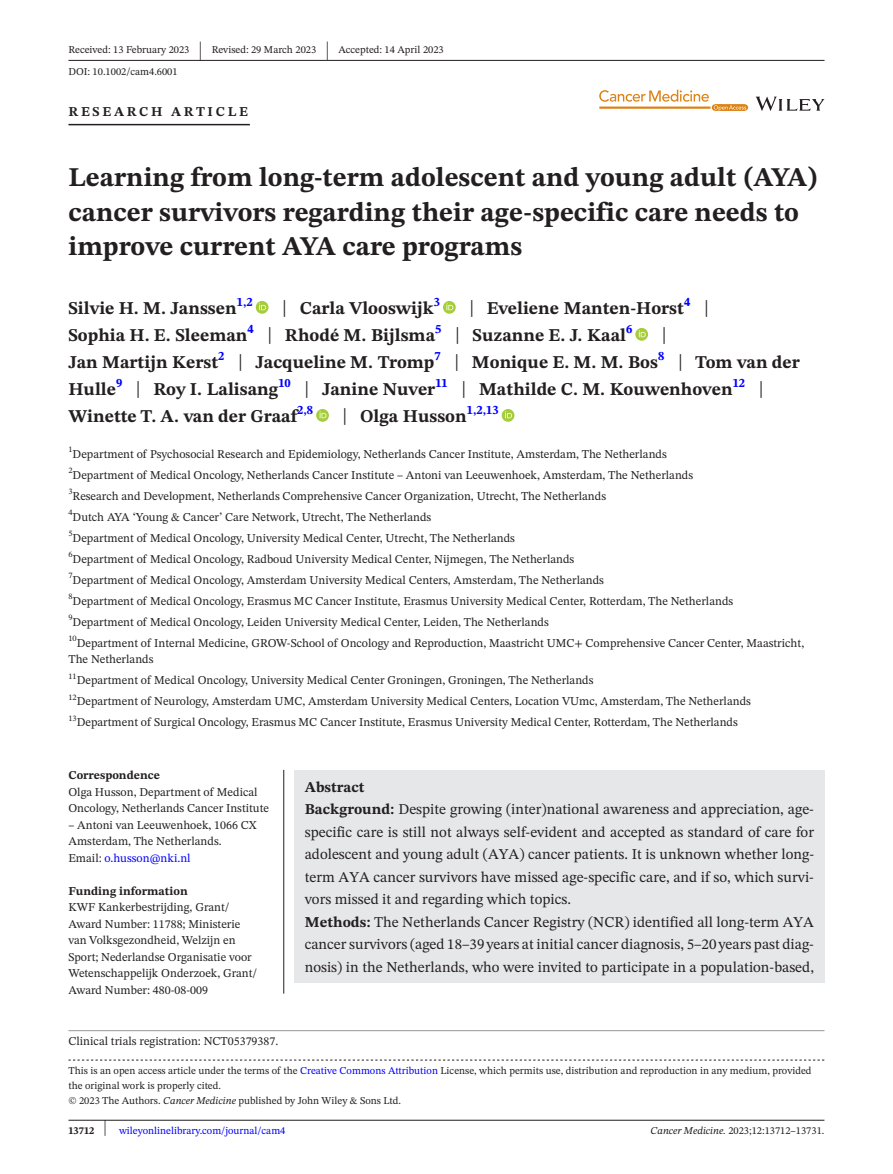
<style>
.page{position:relative;width:893px;height:1174px;background:#fff}
.page>*{position:absolute;margin:0;border:0;box-sizing:border-box;transform-origin:0 0}
.t1{font:700 27px/34.5px "STIX Two Text";color:#231f20}
.t2{font:25.65px "STIX Two Text";color:#231f20;scale:.49 1}
.t3{font:23.4px "STIX Two Text";color:#231f20;scale:.77 1}
.t4{font:700 18px/27px "STIX Two Text";color:#231f20}
.t5{font:15px/22.5px "STIX Two Text";color:#231f20}
.t6{font:700 13.5px "STIX Two Text";letter-spacing:.2em;color:#231f20}
.t7{font:700 12.6px "STIX Two Text";color:#00f}
.t8{font:12px/16.5px "STIX Two Text";color:#231f20}
.t9{font:700 12px "STIX Two Text";color:#231f20}
.t10{font:10.5px/15px "STIX Two Text";color:#231f20}
.t11{font:10.5px "STIX Two Text";color:#00f}
.t12{font:8.4px "STIX Two Text";color:#231f20}
.s1{font-weight:400;font-size:23.4px}
.s2{font-family:"STIX"}
.s3{color:#00f}
.s4{font-weight:700}
.s5{font-style:italic}
.s6{font-weight:700;color:#231f20}
.s7{font-size:22.2px;color:#231f20}
</style>
<div class="page">
<hr style="left:68px;top:1119px;width:756px;height:1px;background:#231f20">
<svg style="left:756px;top:97px;width:68px;height:14px"></svg>
<svg style="left:599px;top:90px;width:149px;height:21px"></svg>
<hr style="left:68px;top:60px;width:756px;height:1px;background:#231f20">
<hr style="left:68px;top:124px;width:182px;height:1px;background:#231f20">
<svg style="left:256px;top:301px;width:12px;height:13px"></svg>
<svg style="left:259px;top:303px;width:7px;height:7px"></svg>
<svg style="left:443px;top:301px;width:13px;height:13px"></svg>
<svg style="left:446px;top:303px;width:7px;height:7px"></svg>
<svg style="left:635px;top:328px;width:13px;height:13px"></svg>
<svg style="left:639px;top:330px;width:7px;height:7px"></svg>
<svg style="left:316px;top:409px;width:13px;height:13px"></svg>
<svg style="left:320px;top:411px;width:6px;height:7px"></svg>
<svg style="left:502px;top:409px;width:12px;height:13px"></svg>
<svg style="left:505px;top:411px;width:7px;height:7px"></svg>
<svg style="left:68px;top:1059px;width:756px;height:1px"></svg>
<hr style="left:68px;top:1030px;width:756px;height:1px;background:#939598">
<div style="left:294px;top:770px;width:530px;height:212px;background:#e6e7e9"></div>
<hr style="left:283px;top:770px;width:1px;height:223px;background:#231f20">
<p class="t10" style="left:68px;top:42px;width:123px">Received: 13 February 2023</p>
<h2 class="t2" style="left:199px;top:32px;width:8px">|</h2>
<p class="t10" style="left:212px;top:42px;width:106px">Revised: 29 March 2023</p>
<h2 class="t2" style="left:326px;top:32px;width:8px">|</h2>
<p class="t10" style="left:338px;top:42px;width:107px">Accepted: 14 April 2023</p>
<p class="t10" style="left:68px;top:64px;width:111px">DOI: 10.1002/cam4.6001</p>
<p class="t6" style="left:68px;top:101px;width:181px">RESEARCH ARTICLE</p>
<h1 class="t1" style="left:68px;top:161px;width:751px">Learning from long-term adolescent and young adult (AYA) cancer survivors regarding their age-specific care needs to improve current AYA care programs</h1>
<h3 class="t4" style="left:68px;top:295px;width:186px">Silvie H. M. Janssen<sup>1,2</sup></h3>
<h3 class="t4" style="left:282px;top:295px;width:159px"><span class="s1">|</span> Carla Vlooswijk<sup>3</sup></h3>
<h3 class="t4" style="left:68px;top:295px;width:642px;text-indent:401px"><span class="s1">|</span> Eveliene Manten-Horst<sup>4</sup> <span class="s1">|<br></span>Sophia H. E. Sleeman<sup>4</sup> <span class="s1">|</span> Rhodé M. Bijlsma<sup>5</sup> <span class="s1">|</span> Suzanne E. J. Kaal<sup>6</sup></h3>
<h3 class="t3" style="left:662px;top:318px;width:8px">|</h3>
<h3 class="t4" style="left:68px;top:349px;width:733px">Jan Martijn Kerst<sup>2</sup> <span class="s1">|</span> Jacqueline M. Tromp<sup>7</sup> <span class="s1">|</span> Monique E. M. M. Bos<sup>8</sup> <span class="s1">|</span> Tom van der<br>Hulle<sup>9</sup> <span class="s1">|</span> Roy I. Lalisang<sup>10</sup> <span class="s1">|</span> Janine Nuver<sup>11</sup> <span class="s1">|</span> Mathilde C. M. Kouwenhoven<sup>12</sup> <span class="s1">|<br></span>Winette T. A. van der Graaf<sup>2,8</sup></h3>
<h3 class="t4" style="left:343px;top:403px;width:126px"><span class="s1">|</span> Olga Husson</h3>
<p class="t7" style="left:467px;top:400px;width:33px">1,2,13</p>
<p class="t12" style="left:68px;top:443px;width:6px">1</p>
<p class="t8" style="left:73px;top:445px;width:596px">Department of Psychosocial Research and Epidemiology, Netherlands Cancer Institute, Amsterdam, The Netherlands</p>
<p class="t12" style="left:68px;top:464px;width:6px">2</p>
<p class="t8" style="left:73px;top:466px;width:622px">Department of Medical Oncology, Netherlands Cancer Institute – Antoni van Leeuwenhoek, Amsterdam, The Netherlands</p>
<p class="t12" style="left:68px;top:485px;width:6px">3</p>
<p class="t8" style="left:73px;top:487px;width:535px">Research and Development, Netherlands Comprehensive Cancer Organization, Utrecht, The Netherlands</p>
<p class="t12" style="left:68px;top:506px;width:6px">4</p>
<p class="t8" style="left:73px;top:508px;width:360px">Dutch AYA ‘Young &amp; Cancer’ Care Network, Utrecht, The Netherlands</p>
<p class="t12" style="left:68px;top:527px;width:6px">5</p>
<p class="t8" style="left:73px;top:529px;width:444px">Department of Medical Oncology, University Medical Center, Utrecht, The Netherlands</p>
<p class="t12" style="left:68px;top:548px;width:6px">6</p>
<p class="t8" style="left:73px;top:550px;width:503px">Department of Medical Oncology, Radboud University Medical Center, Nijmegen, The Netherlands</p>
<p class="t12" style="left:68px;top:569px;width:6px">7</p>
<p class="t8" style="left:73px;top:571px;width:533px">Department of Medical Oncology, Amsterdam University Medical Centers, Amsterdam, The Netherlands</p>
<p class="t12" style="left:68px;top:590px;width:6px">8</p>
<p class="t8" style="left:73px;top:592px;width:662px">Department of Medical Oncology, Erasmus MC Cancer Institute, Erasmus University Medical Center, Rotterdam, The Netherlands</p>
<p class="t12" style="left:68px;top:611px;width:6px">9</p>
<p class="t8" style="left:73px;top:613px;width:478px">Department of Medical Oncology, Leiden University Medical Center, Leiden, The Netherlands</p>
<p class="t12" style="left:68px;top:632px;width:10px">10</p>
<p class="t8" style="left:68px;top:634px;width:737px;text-indent:8px">Department of Internal Medicine, GROW-School of Oncology and Reproduction, Maastricht UMC<span class="s2">+</span> Comprehensive Cancer Center, Maastricht,<br>The Netherlands</p>
<p class="t12" style="left:68px;top:670px;width:10px">11</p>
<p class="t8" style="left:77px;top:672px;width:518px">Department of Medical Oncology, University Medical Center Groningen, Groningen, The Netherlands</p>
<p class="t12" style="left:68px;top:691px;width:10px">12</p>
<p class="t8" style="left:77px;top:693px;width:676px">Department of Neurology, Amsterdam UMC, Amsterdam University Medical Centers, Location VUmc, Amsterdam, The Netherlands</p>
<p class="t12" style="left:68px;top:712px;width:10px">13</p>
<p class="t8" style="left:77px;top:714px;width:663px">Department of Surgical Oncology, Erasmus MC Cancer Institute, Erasmus University Medical Center, Rotterdam, The Netherlands</p>
<p class="t9" style="left:68px;top:766px;width:93px">Correspondence</p>
<p class="t8" style="left:68px;top:783px;width:202px">Olga Husson, Department of Medical<br>Oncology, Netherlands Cancer Institute</p>
<p class="t8" style="left:68px;top:816px;width:190px">– Antoni van Leeuwenhoek, 1066 CX<br>Amsterdam, The Netherlands.<br>Email: <span class="s3">o.husson@nki.nl</span></p>
<p class="t9" style="left:68px;top:882px;width:121px">Funding information</p>
<p class="t8" style="left:68px;top:898px;width:190px">KWF Kankerbestrijding, Grant/ Award Number: 11788; Ministerie van Volksgezondheid, Welzijn en Sport; Nederlandse Organisatie voor Wetenschappelijk Onderzoek, Grant/ Award Number: 480-08-009</p>
<p class="t8" style="left:68px;top:1032px;width:211px">Clinical trials registration: NCT05379387.</p>
<p class="t5" style="left:305px;top:775px;width:511px"><span class="s4">Abstract<br>Background:</span> Despite growing (inter)national awareness and appreciation, age&shy;specific care is still not always self-evident and accepted as standard of care for adolescent and young adult (AYA) cancer patients. It is unknown whether long&shy;term AYA cancer survivors have missed age-specific care, and if so, which survi&shy;vors missed it and regarding which topics.<br><span class="s4">Methods:</span> The Netherlands Cancer Registry (NCR) identified all long-term AYA cancer survivors (aged 18–39 years at initial cancer diagnosis, 5–20 years past diag&shy;nosis) in the Netherlands, who were invited to participate in a population-based,</p>
<p class="t10" style="left:68px;top:1063px;width:745px">This is an open access article under the terms of the <span class="s3">Creative Commons Attribution</span> License, which permits use, distribution and reproduction in any medium, provided the original work is properly cited.<br>© 2023 The Authors. <span class="s5">Cancer Medicine</span> published by John Wiley &amp; Sons Ltd.</p>
<p class="t11" style="left:68px;top:1123px;width:219px"><span class="s6">13712</span> <span class="s7">|</span> wileyonlinelibrary.com/journal/cam4</p>
<p class="t10" style="left:650px;top:1123px;width:175px"><span class="s5">Cancer Medicine.</span> 2023;12:13712–13731.</p>
</div>
